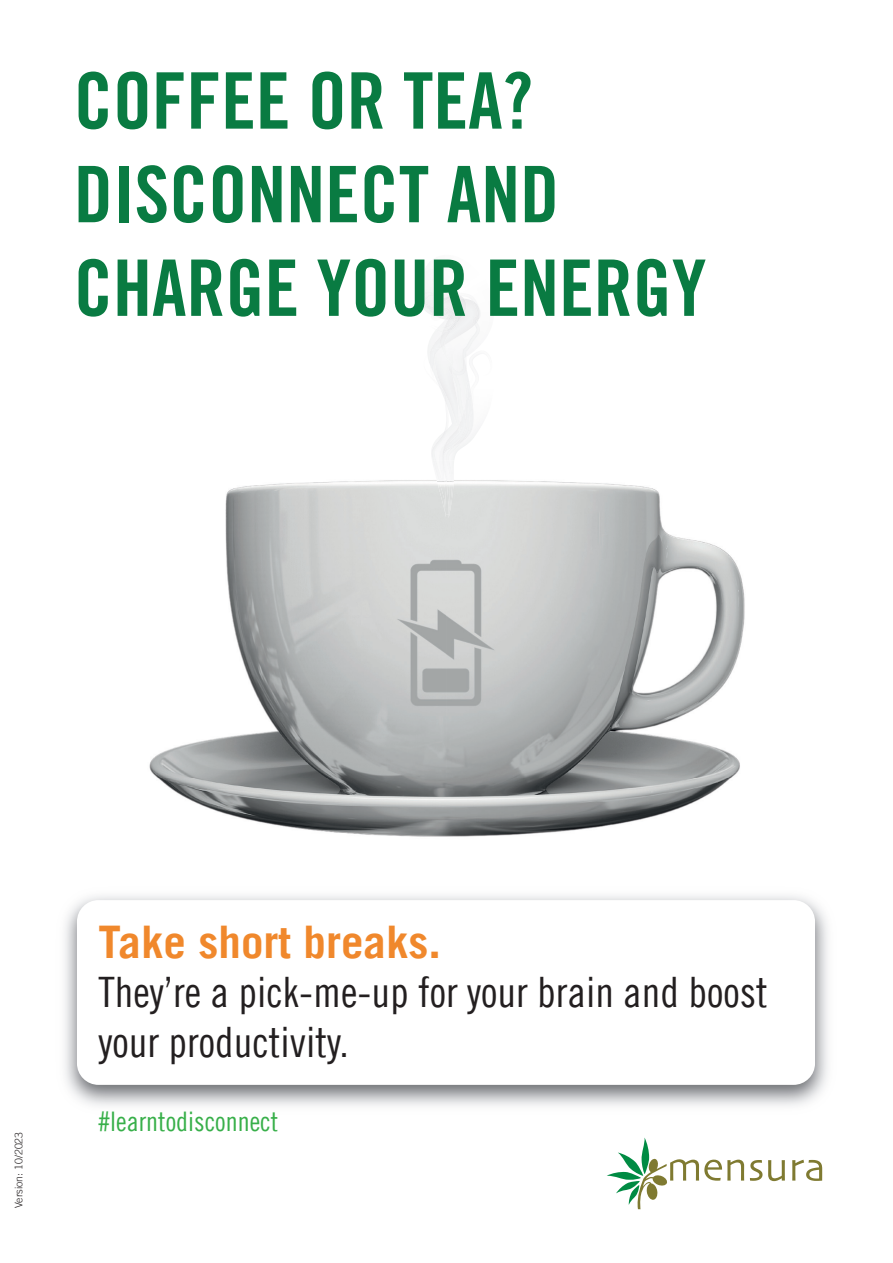
<style>
.page{position:relative;width:893px;height:1263px;background:#fff}
.page>*{position:absolute;margin:0;border:0;box-sizing:border-box;transform-origin:0 0}
.t1{font:78px/93.6px "Trade Gothic LT Bold Cond Twenty";color:#097b42}
.t2{font:700 45px "Trade Gothic LT";color:#f0882c}
.t3{font:42px/49.5px "Trade Gothic LT Cond Eighteen";color:#231f20}
.t4{font:27px "Trade Gothic LT Cond Eighteen";color:#37af49}
.t5{font:300 10.5px "Trade Gothic LT";color:#231f20}
</style>
<div class="page">
<img style="left:429px;top:336px;width:11px;height:7px">
<img style="left:423px;top:271px;width:4px;height:4px">
<svg style="left:419px;top:275px;width:61px;height:57px"></svg>
<img style="left:426px;top:294px;width:11px;height:21px">
<img style="left:149px;top:480px;width:596px;height:357px">
<img style="left:432px;top:480px;width:12px;height:37px">
<img style="left:444px;top:480px;width:10px;height:38px">
<img style="left:433px;top:480px;width:11px;height:34px">
<img style="left:444px;top:480px;width:2px;height:34px">
<svg style="left:428px;top:343px;width:50px;height:132px"></svg>
<svg style="left:445px;top:493px;width:6px;height:23px"></svg>
<img style="left:446px;top:460px;width:6px;height:51px">
<svg style="left:750px;top:1160px;width:12px;height:21px"></svg>
<svg style="left:768px;top:1160px;width:17px;height:21px"></svg>
<svg style="left:792px;top:1160px;width:30px;height:21px"></svg>
<svg style="left:607px;top:1137px;width:137px;height:72px"></svg>
<h1 class="t1" style="left:74px;top:53px;width:634px">COFFEE OR TEA?<br>DISCONNECT AND<br>CHARGE YOUR ENERGY</h1>
<p class="t5" style="left:12px;top:1208px;width:78px;rotate:-90deg">Version: 10/2023</p>
<p class="t2" style="left:98px;top:914px;width:344px">Take short breaks.</p>
<p class="t3" style="left:98px;top:967px;width:671px">They’re a pick-me-up for your brain and boost your productivity.</p>
<p class="t4" style="left:98px;top:1105px;width:181px">#learntodisconnect</p>
</div>
